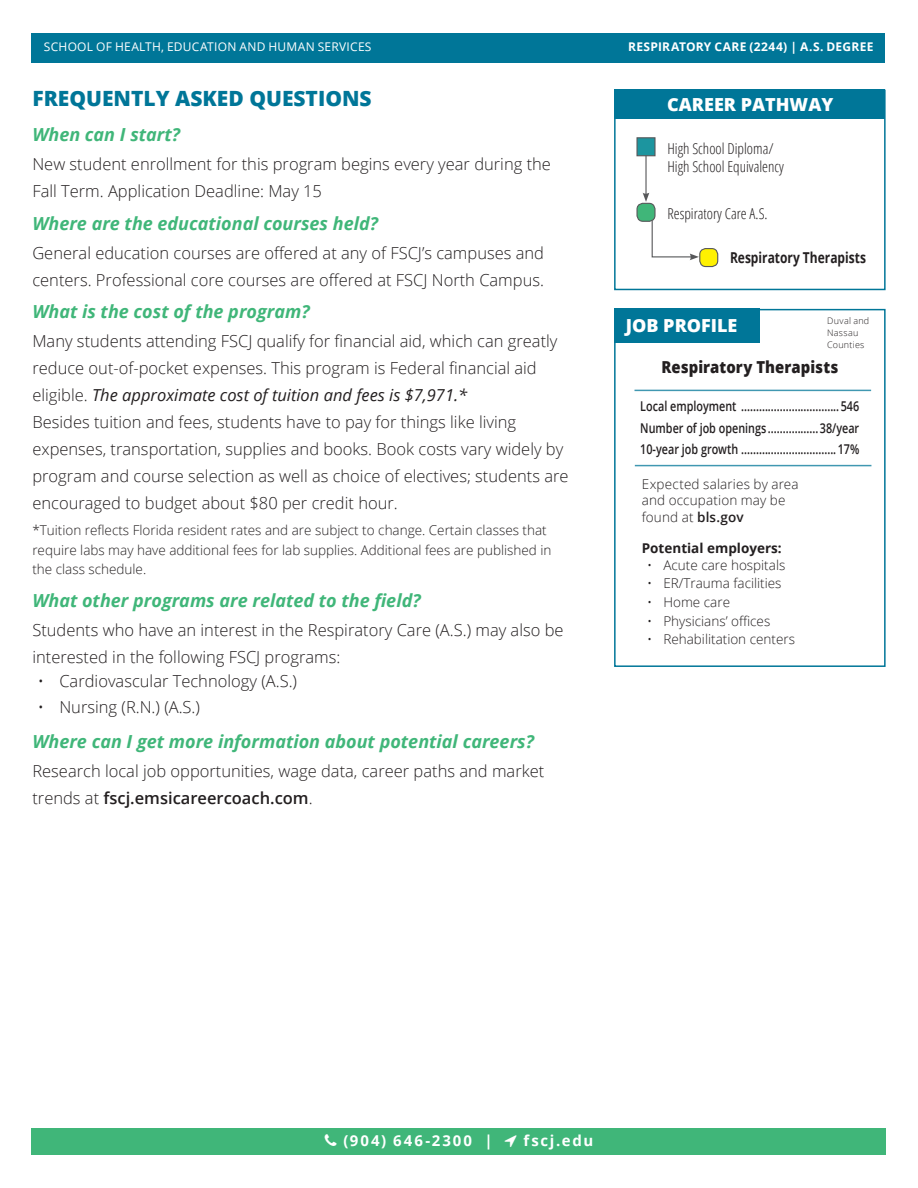
<style>
.page{position:relative;width:918px;height:1188px;background:#fff}
.page>*{position:absolute;margin:0;border:0;box-sizing:border-box;transform-origin:0 0}
.Header_01{font:800 21px "Open Sans";color:#007698}
.Subheader{font:italic 700 18px "Open Sans";color:#40b679}
.t1{font:800 18px "Open Sans";color:#fff}
.body_copy{font:300 16.5px/27px "Open Sans";color:#231f20}
.JOB{font:800 16.5px "Open Sans";letter-spacing:.005em;color:#231f20;scale:.9 1}
.t2{font:300 condensed 15px "Open Sans";color:#231f20}
.t3{font:700 15px "Open Sans";letter-spacing:.13em;color:#fff}
.t4{font:700 15px "Open Sans";color:#231f20;scale:.8 1}
.small_body_copy_02{font:300 13.5px/19.5px "Open Sans";color:#231f20}
.Sidebar_list_02{font:600 13.5px "Open Sans";color:#231f20;scale:.8 1}
.expected_salaryies{font:300 13.5px/16.5px "Open Sans";letter-spacing:.01em;color:#231f20}
.Course_-_Subheader_0{font:700 13.5px "Open Sans";color:#231f20}
.t5{font:12px "Open Sans";letter-spacing:.02em;color:#fff}
.t6{font:700 12px "Open Sans";letter-spacing:.025em;color:#fff}
.disclaimer_OR_source{font:300 9px/12px "Open Sans";letter-spacing:.025em;color:#231f20}
.s1{font-weight:400;font-style:italic}
.s2{font-weight:600}
</style>
<div class="page">
<div style="left:32px;top:1128px;width:854px;height:27px;background:#40b679"></div>
<div style="left:32px;top:33px;width:853px;height:29px;background:#007698"></div>
<div style="left:700px;top:249px;width:18px;height:18px;background:#fff101;border-radius:6px"></div>
<div style="left:699px;top:248px;width:19px;height:19px;border:1px solid #57585a;border-radius:6px"></div>
<hr style="left:645px;top:153px;width:2px;height:42px;background:#57585a">
<svg style="left:643px;top:193px;width:6px;height:9px"></svg>
<svg style="left:651px;top:219px;width:48px;height:41px"></svg>
<div style="left:636px;top:137px;width:20px;height:19px;background:#1c959f;border:1px solid #57585a"></div>
<div style="left:637px;top:203px;width:18px;height:18px;background:#40b679;border-radius:6px"></div>
<div style="left:636px;top:203px;width:20px;height:19px;border:1px solid #57585a;border-radius:6px"></div>
<div style="left:614px;top:309px;width:272px;height:358px;border:2px solid #007698"></div>
<div style="left:614px;top:309px;width:146px;height:34px;background:#007698"></div>
<hr style="left:634px;top:390px;width:237px;height:1px;background:#007698">
<hr style="left:635px;top:465px;width:236px;height:1px;background:#007698">
<div style="left:614px;top:90px;width:272px;height:200px;border:2px solid #007698"></div>
<div style="left:614px;top:90px;width:271px;height:29px;background:#007698"></div>
<p class="t5" style="left:44px;top:38px;width:329px">SCHOOL OF HEALTH, EDUCATION AND HUMAN SERVICES</p>
<p class="t6" style="left:628px;top:38px;width:247px">RESPIRATORY CARE (2244) | A.S. DEGREE</p>
<p class="Header_01" style="left:32px;top:82px;width:341px">FREQUENTLY ASKED QUESTIONS</p>
<p class="Subheader" style="left:32px;top:122px;width:149px">When can I start?</p>
<p class="body_copy" style="left:32px;top:150px;width:520px">New student enrollment for this program begins every year during the<br>Fall Term. Application Deadline: May 15</p>
<p class="Subheader" style="left:32px;top:210px;width:347px">Where are the educational courses held?</p>
<p class="body_copy" style="left:32px;top:239px;width:513px">General education courses are offered at any of FSCJ’s campuses and centers. Professional core courses are offered at FSCJ North Campus.</p>
<p class="Subheader" style="left:32px;top:299px;width:279px">What is the cost of the program?</p>
<p class="body_copy" style="left:32px;top:327px;width:527px">Many students attending FSCJ qualify for financial aid, which can greatly reduce out-of-pocket expenses. This program is Federal financial aid eligible. <span class="s1">The approximate cost of tuition and fees is $7,971.*</span></p>
<p class="body_copy" style="left:32px;top:408px;width:538px">Besides tuition and fees, students have to pay for things like living expenses, transportation, supplies and books. Book costs vary widely by program and course selection as well as choice of electives; students are encouraged to budget about $80 per credit hour.</p>
<p class="small_body_copy_02" style="left:32px;top:520px;width:521px">*Tuition reflects Florida resident rates and are subject to change. Certain classes that require labs may have additional fees for lab supplies. Additional fees are published in the class schedule.</p>
<p class="Subheader" style="left:32px;top:588px;width:390px">What other programs are related to the field?</p>
<p class="body_copy" style="left:32px;top:616px;width:533px">Students who have an interest in the Respiratory Care (A.S.) may also be interested in the following FSCJ programs:</p>
<p class="body_copy" style="left:38px;top:667px;width:261px">• Cardiovascular Technology (A.S.)</p>
<p class="body_copy" style="left:38px;top:693px;width:164px">• Nursing (R.N.) (A.S.)</p>
<p class="Subheader" style="left:32px;top:728px;width:503px">Where can I get more information about potential careers?</p>
<p class="body_copy" style="left:32px;top:757px;width:513px">Research local job opportunities, wage data, career paths and market trends at <span class="s2">fscj.emsicareercoach.com</span>.</p>
<p class="t1" style="left:667px;top:91px;width:168px">CAREER PATHWAY</p>
<p class="t2" style="left:667px;top:138px;width:108px">High School Diploma/</p>
<p class="t2" style="left:667px;top:156px;width:118px">High School Equivalency</p>
<p class="t2" style="left:667px;top:203px;width:102px">Respiratory Care A.S.</p>
<p class="t4" style="left:730px;top:247px;width:171px">Respiratory Therapists</p>
<p class="t1" style="left:626px;top:312px;width:113px">JOB PROFILE</p>
<p class="disclaimer_OR_source" style="left:827px;top:314px;width:44px">Duval and<br>Nassau</p>
<p class="disclaimer_OR_source" style="left:827px;top:338px;width:39px">Counties</p>
<p class="JOB" style="left:661px;top:355px;width:198px">Respiratory Therapists</p>
<p class="Sidebar_list_02" style="left:640px;top:397px;width:275px">Local employment .................................546</p>
<p class="Sidebar_list_02" style="left:640px;top:419px;width:275px">Number of job openings .................38/year</p>
<p class="Sidebar_list_02" style="left:640px;top:440px;width:275px">10-year job growth ................................17%</p>
<p class="expected_salaryies" style="left:642px;top:475px;width:158px">Expected salaries by area and occupation may be found at <span class="s2">bls.gov</span></p>
<p class="Course_-_Subheader_0" style="left:642px;top:539px;width:141px">Potential employers:</p>
<p class="small_body_copy_02" style="left:647px;top:555px;width:140px">• Acute care hospitals</p>
<p class="small_body_copy_02" style="left:647px;top:573px;width:136px">• ER/Trauma facilities</p>
<p class="small_body_copy_02" style="left:647px;top:592px;width:84px">• Home care</p>
<p class="small_body_copy_02" style="left:647px;top:611px;width:125px">• Physicians’ offices</p>
<p class="small_body_copy_02" style="left:647px;top:629px;width:149px">• Rehabilitation centers</p>
<p class="t3" style="left:343px;top:1130px;width:151px">(904) 646-2300 |</p>
<p class="t3" style="left:524px;top:1130px;width:71px">fscj.edu</p>
</div>
